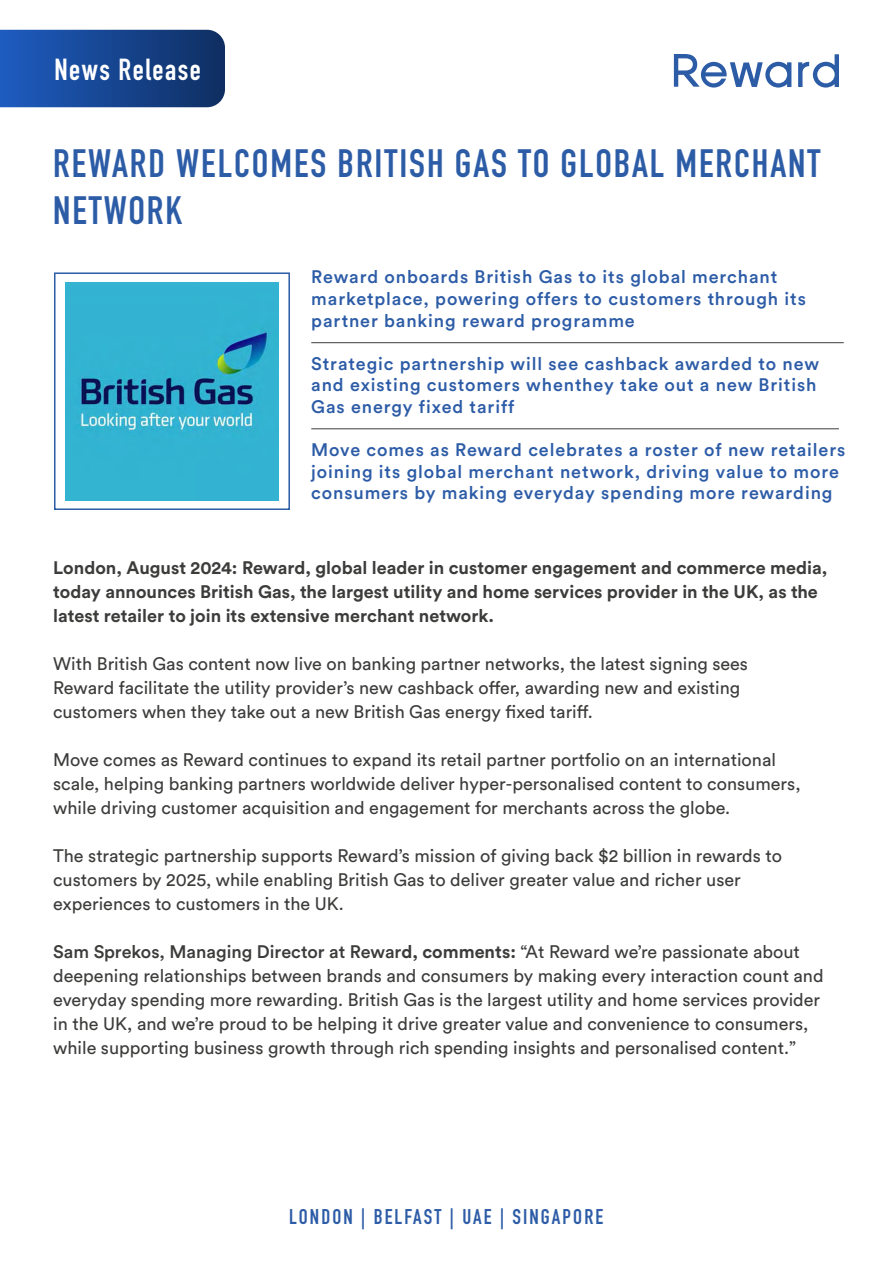
<style>
.page{position:relative;width:893px;height:1263px;background:#fff}
.page>*{position:absolute;margin:0;border:0;box-sizing:border-box;transform-origin:0 0}
.t1{font:700 39px/46.8px "DIN Condensed";letter-spacing:.05em;color:#2d5ca7}
.t2{font:700 30px "DIN Condensed";letter-spacing:.05em;color:#fff}
.t3{font:700 21px "DIN Condensed";letter-spacing:.1em;color:#2d5ca7}
.t4{font:18px/24px "Reward Circular Std";color:#3c3c3b}
.t5{font:500 18px/21.6px "Reward Circular Std";letter-spacing:.05em;color:#2d5ca7}
.t6{font:700 18px/24px "Reward Circular Std";color:#3c3c3b}
.s1{font-weight:500}
.s2{font-weight:700}
</style>
<div class="page">
<div style="left:54px;top:272px;width:236px;height:238px;border:2px solid #2d5ca7"></div>
<svg style="left:0;top:30px;width:225px;height:77px;background:#184691"></svg>
<svg style="left:674px;top:54px;width:165px;height:34px"></svg>
<img style="left:65px;top:282px;width:214px;height:218px">
<hr style="left:311px;top:342px;width:533px;height:1px;background:#3c3c3b">
<hr style="left:311px;top:428px;width:528px;height:1px;background:#3c3c3b">
<h2 class="t2" style="left:54px;top:49px;width:148px">News Release</h2>
<h1 class="t1" style="left:53px;top:140px;width:769px">REWARD WELCOMES BRITISH GAS TO GLOBAL MERCHANT<br>NETWORK</h1>
<p class="t5" style="left:311px;top:266px;width:496px">Reward onboards British Gas to its global merchant marketplace, powering offers to customers through its partner banking reward programme</p>
<p class="t5" style="left:311px;top:352px;width:509px">Strategic partnership will see cashback awarded to new and existing customers whenthey take out a new British<br>Gas energy fixed tariff</p>
<p class="t5" style="left:311px;top:439px;width:536px">Move comes as Reward celebrates a roster of new retailers joining its global merchant network, driving value to more consumers by making everyday spending more rewarding</p>
<p class="t6" style="left:53px;top:555px;width:776px">London, August 2024: Reward, global leader in customer engagement and commerce media, today announces British Gas, the largest utility and home services provider in the UK, as the latest retailer to join its extensive merchant network.</p>
<p class="t4" style="left:53px;top:651px;width:696px">With British Gas content now live on banking partner networks, the latest signing sees<br>Reward facilitate the utility provider’s new cashback offer, awarding new and existing customers when they take out a new British Gas energy fixed tariff.</p>
<p class="t4" style="left:53px;top:747px;width:749px">Move comes as Reward continues to expand its retail partner portfolio on an international scale, helping banking partners worldwide deliver hyper-personalised content to consumers, while driving customer acquisition and engagement for merchants across the globe.</p>
<p class="t4" style="left:53px;top:843px;width:730px">The strategic partnership supports Reward’s mission of giving back $2 billion in rewards to customers by 2025, while enabling British Gas to deliver greater value and richer user experiences to customers in the UK.</p>
<p class="t4" style="left:53px;top:939px;width:772px"><span class="s1">Sam Sprekos, Managing Director at Rewar</span><span class="s2">d, comments:</span> “At Reward we’re passionate about deepening relationships between brands and consumers by making every interaction count and everyday spending more rewarding. British Gas is the largest utility and home services provider in the UK, and we’re proud to be helping it drive greater value and convenience to consumers, while supporting business growth through rich spending insights and personalised content.”</p>
<p class="t3" style="left:289px;top:1202px;width:316px">LONDON | BELFAST | UAE | SINGAPORE</p>
</div>
